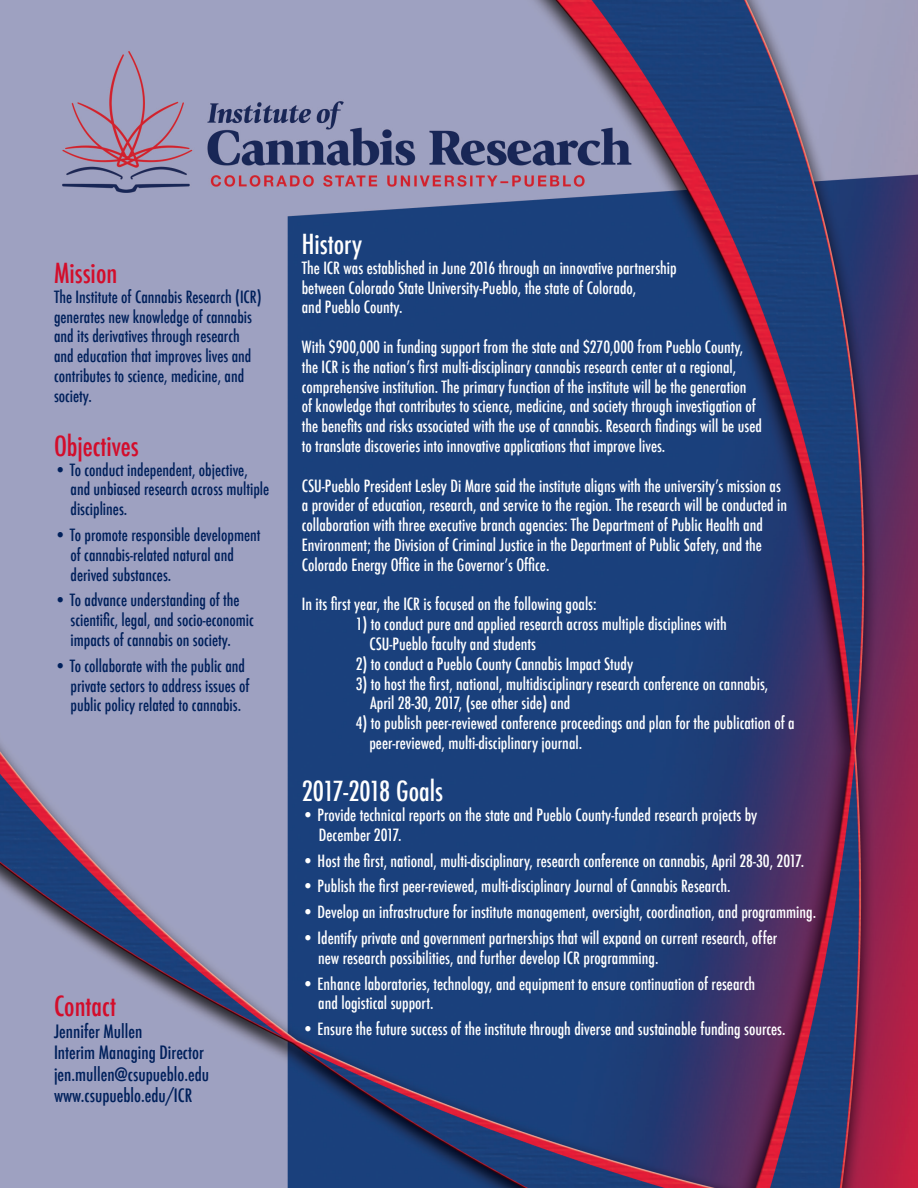
<style>
.page{position:relative;width:918px;height:1188px;background:#fff}
.page>*{position:absolute;margin:0;border:0;box-sizing:border-box;transform-origin:0 0}
.t1{font:500 condensed 27px "Futura";color:#d30d2b}
.t2{font:500 condensed 27px "Futura";color:#fff}
.t3{font:500 condensed 18px "Futura";color:#00205b}
.t4{font:500 condensed 16.5px/19.8px "Futura";color:#fff}
.t5{font:500 condensed 16.5px/19.8px "Futura";color:#00205b}
</style>
<div class="page">
<img style="left:0;top:0;width:918px;height:1188px">
<p class="t1" style="left:54px;top:256px;width:65px">Mission</p>
<p class="t5" style="left:54px;top:287px;width:209px">The Institute of Cannabis Research (ICR) generates new knowledge of cannabis and its derivatives through research and education that improves lives and contributes to science, medicine, and society.</p>
<p class="t1" style="left:54px;top:429px;width:86px">Objectives</p>
<p class="t5" style="left:70px;top:460px;width:200px;text-indent:-16px">• To conduct independent, objective, and unbiased research across multiple disciplines.</p>
<p class="t5" style="left:70px;top:525px;width:192px;text-indent:-16px">• To promote responsible development of cannabis-related natural and derived substances.</p>
<p class="t5" style="left:70px;top:591px;width:185px;text-indent:-16px">• To advance understanding of the scientific, legal, and socio-economic impacts of cannabis on society.</p>
<p class="t5" style="left:70px;top:656px;width:181px;text-indent:-16px">• To collaborate with the public and private sectors to address issues of public policy related to cannabis.</p>
<p class="t1" style="left:54px;top:989px;width:64px">Contact</p>
<p class="t3" style="left:54px;top:1019px;width:90px">Jennifer Mullen</p>
<p class="t3" style="left:54px;top:1041px;width:151px">Interim Managing Director</p>
<p class="t3" style="left:54px;top:1063px;width:157px">jen.mullen@csupueblo.edu</p>
<p class="t3" style="left:54px;top:1084px;width:140px">www.csupueblo.edu/ICR</p>
<p class="t2" style="left:302px;top:227px;width:62px">History</p>
<p class="t4" style="left:302px;top:258px;width:376px">The ICR was established in June 2016 through an innovative partnership</p>
<p class="t4" style="left:302px;top:278px;width:336px">between Colorado State University-Pueblo, the state of Colorado,</p>
<p class="t4" style="left:302px;top:298px;width:102px">and Pueblo County.</p>
<p class="t4" style="left:302px;top:337px;width:443px">With $900,000 in funding support from the state and $270,000 from Pueblo County,</p>
<p class="t4" style="left:302px;top:357px;width:436px">the ICR is the nation’s first multi-disciplinary cannabis research center at a regional,</p>
<p class="t4" style="left:302px;top:377px;width:446px">comprehensive institution. The primary function of the institute will be the generation</p>
<p class="t4" style="left:302px;top:397px;width:456px">of knowledge that contributes to science, medicine, and society through investigation of</p>
<p class="t4" style="left:302px;top:416px;width:462px">the benefits and risks associated with the use of cannabis. Research findings will be used</p>
<p class="t4" style="left:302px;top:436px;width:365px">to translate discoveries into innovative applications that improve lives.</p>
<p class="t4" style="left:302px;top:476px;width:481px">CSU-Pueblo President Lesley Di Mare said the institute aligns with the university’s mission as</p>
<p class="t4" style="left:302px;top:496px;width:487px">a provider of education, research, and service to the region. The research will be conducted in</p>
<p class="t4" style="left:302px;top:515px;width:463px">collaboration with three executive branch agencies: The Department of Public Health and</p>
<p class="t4" style="left:302px;top:535px;width:462px">Environment; the Division of Criminal Justice in the Department of Public Safety, and the</p>
<p class="t4" style="left:302px;top:555px;width:249px">Colorado Energy Office in the Governor’s Office.</p>
<p class="t4" style="left:302px;top:595px;width:296px">In its first year, the ICR is focused on the following goals:</p>
<p class="t4" style="left:356px;top:614px;width:373px">1) to conduct pure and applied research across multiple disciplines with</p>
<p class="t4" style="left:369px;top:634px;width:168px">CSU-Pueblo faculty and students</p>
<p class="t4" style="left:356px;top:654px;width:279px">2) to conduct a Pueblo County Cannabis Impact Study</p>
<p class="t4" style="left:356px;top:674px;width:414px">3) to host the first, national, multidisciplinary research conference on cannabis,</p>
<p class="t4" style="left:370px;top:694px;width:202px">April 28-30, 2017, (see other side) and</p>
<p class="t4" style="left:356px;top:713px;width:440px">4) to publish peer-reviewed conference proceedings and plan for the publication of a</p>
<p class="t4" style="left:369px;top:733px;width:214px">peer-reviewed, multi-disciplinary journal.</p>
<p class="t2" style="left:302px;top:774px;width:143px">2017-2018 Goals</p>
<p class="t4" style="left:302px;top:805px;width:457px">• Provide technical reports on the state and Pueblo County-funded research projects by</p>
<p class="t4" style="left:319px;top:825px;width:84px">December 2017.</p>
<p class="t4" style="left:302px;top:851px;width:504px">• Host the first, national, multi-disciplinary, research conference on cannabis, April 28-30, 2017.</p>
<p class="t4" style="left:302px;top:877px;width:430px">• Publish the first peer-reviewed, multi-disciplinary Journal of Cannabis Research.</p>
<p class="t4" style="left:302px;top:902px;width:516px">• Develop an infrastructure for institute management, oversight, coordination, and programming.</p>
<p class="t4" style="left:318px;top:928px;width:460px;text-indent:-16px">• Identify private and government partnerships that will expand on current research, offer new research possibilities, and further develop ICR programming.</p>
<p class="t4" style="left:302px;top:974px;width:455px">• Enhance laboratories, technology, and equipment to ensure continuation of research</p>
<p class="t4" style="left:318px;top:994px;width:117px">and logistical support.</p>
<p class="t4" style="left:302px;top:1019px;width:485px">• Ensure the future success of the institute through diverse and sustainable funding sources.</p>
</div>
